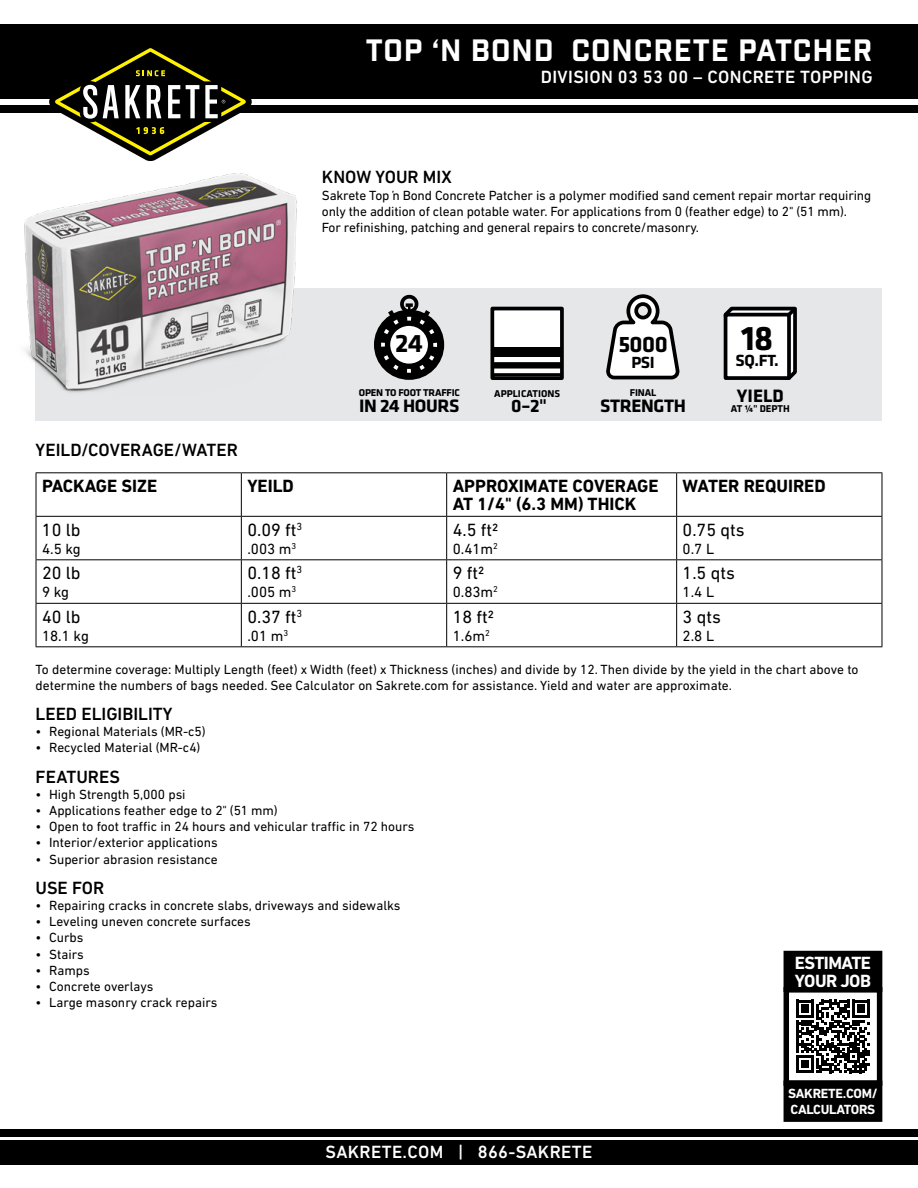
<style>
.page{position:relative;width:918px;height:1188px;background:#fff}
.page>*{position:absolute;margin:0;border:0;box-sizing:border-box;transform-origin:0 0}
.t1{font:30px "Industry Inc Base";letter-spacing:.03em;color:#fff}
.t2{font:700 26.1px "Klavika Basic";color:#000}
.t3{font:700 23.25px "Klavika Basic";color:#000}
.t4{font:700 18.6px "Klavika Basic";letter-spacing:-.02em;color:#000}
.t5{font:700 18px/18px "DIN Next LT Pro";color:#000}
.t6{font:18px "DIN Next LT Pro";color:#000}
.t7{font:500 18px "DIN Next LT Pro";color:#000}
.t8{font:500 18px "DIN Next LT Pro";letter-spacing:.02em;color:#fff}
.t9{font:700 18px/18px "DIN Next LT Pro";letter-spacing:-.03em;color:#fff}
.t10{font:700 16.8px "Klavika Basic";letter-spacing:-.02em;color:#000}
.t11{font:15px "DIN Next LT Pro";color:#000}
.t12{font:13.5px/16.2px "DIN Next LT Pro";color:#000}
.t13{font:700 13.5px/16.2px "DIN Next LT Pro";letter-spacing:-.02em;color:#fff}
.t14{font:700 10.2px "Klavika Basic";letter-spacing:-.02em;color:#000}
.t15{font:700 10.2px "Klavika Basic";color:#000}
</style>
<div class="page">
<div style="left:0;top:105px;width:918px;height:8px;background:#000"></div>
<div style="left:0;top:25px;width:918px;height:74px;background:#000"></div>
<div style="left:0;top:1130px;width:918px;height:7px;background:#000"></div>
<div style="left:0;top:1140px;width:918px;height:25px;background:#000"></div>
<svg style="left:49px;top:48px;width:203px;height:113px"></svg>
<div style="left:36px;top:288px;width:846px;height:132px;background:#e6e7e8"></div>
<img style="left:24px;top:173px;width:273px;height:240px">
<hr style="left:36px;top:472px;width:205px;height:1px;background:#000">
<hr style="left:36px;top:473px;width:1px;height:43px;background:#000">
<hr style="left:241px;top:472px;width:206px;height:1px;background:#000">
<hr style="left:241px;top:473px;width:1px;height:43px;background:#000">
<hr style="left:447px;top:472px;width:230px;height:1px;background:#000">
<hr style="left:446px;top:473px;width:1px;height:43px;background:#000">
<hr style="left:677px;top:472px;width:205px;height:1px;background:#000">
<hr style="left:676px;top:473px;width:1px;height:43px;background:#000">
<hr style="left:882px;top:473px;width:1px;height:43px;background:#000">
<hr style="left:36px;top:516px;width:205px;height:1px;background:#000">
<hr style="left:36px;top:517px;width:1px;height:42px;background:#000">
<hr style="left:241px;top:516px;width:206px;height:1px;background:#000">
<hr style="left:241px;top:517px;width:1px;height:42px;background:#000">
<hr style="left:447px;top:516px;width:230px;height:1px;background:#000">
<hr style="left:446px;top:517px;width:1px;height:42px;background:#000">
<hr style="left:677px;top:516px;width:205px;height:1px;background:#000">
<hr style="left:676px;top:517px;width:1px;height:42px;background:#000">
<hr style="left:882px;top:517px;width:1px;height:42px;background:#000">
<hr style="left:36px;top:559px;width:205px;height:1px;background:#000">
<hr style="left:36px;top:560px;width:1px;height:43px;background:#000">
<hr style="left:241px;top:559px;width:206px;height:1px;background:#000">
<hr style="left:241px;top:560px;width:1px;height:43px;background:#000">
<hr style="left:447px;top:559px;width:230px;height:1px;background:#000">
<hr style="left:446px;top:560px;width:1px;height:43px;background:#000">
<hr style="left:677px;top:559px;width:205px;height:1px;background:#000">
<hr style="left:676px;top:560px;width:1px;height:43px;background:#000">
<hr style="left:882px;top:560px;width:1px;height:43px;background:#000">
<hr style="left:36px;top:603px;width:205px;height:1px;background:#000">
<hr style="left:36px;top:604px;width:1px;height:42px;background:#000">
<hr style="left:241px;top:603px;width:206px;height:1px;background:#000">
<hr style="left:241px;top:604px;width:1px;height:42px;background:#000">
<hr style="left:447px;top:603px;width:230px;height:1px;background:#000">
<hr style="left:446px;top:604px;width:1px;height:42px;background:#000">
<hr style="left:677px;top:603px;width:205px;height:1px;background:#000">
<hr style="left:676px;top:604px;width:1px;height:42px;background:#000">
<hr style="left:882px;top:604px;width:1px;height:42px;background:#000">
<hr style="left:36px;top:646px;width:205px;height:1px;background:#000">
<hr style="left:241px;top:646px;width:206px;height:1px;background:#000">
<hr style="left:447px;top:646px;width:230px;height:1px;background:#000">
<hr style="left:677px;top:646px;width:205px;height:1px;background:#000">
<svg style="left:796px;top:1000px;width:74px;height:73px"></svg>
<div style="left:784px;top:987px;width:98px;height:99px;border:5px solid #000"></div>
<div style="left:786px;top:953px;width:94px;height:37px;background:#000"></div>
<div style="left:784px;top:951px;width:98px;height:41px;border:4px solid #000"></div>
<div style="left:786px;top:1083px;width:94px;height:37px;background:#000"></div>
<div style="left:784px;top:1081px;width:98px;height:41px;border:4px solid #000"></div>
<div style="left:492px;top:309px;width:70px;height:69px;background:#fff"></div>
<div style="left:492px;top:347px;width:70px;height:10px;background:#000"></div>
<div style="left:492px;top:362px;width:70px;height:7px;background:#000"></div>
<hr style="left:492px;top:373px;width:70px;height:3px;background:#000">
<div style="left:490px;top:307px;width:74px;height:73px;border:4px solid #000"></div>
<svg style="left:723px;top:306px;width:74px;height:74px;background:#b9b9b9"></svg>
<svg style="left:606px;top:294px;width:74px;height:86px"></svg>
<div style="left:376px;top:312px;width:66px;height:66px;background:#000;border-radius:50%"></div>
<div style="left:374px;top:310px;width:70px;height:70px;border:4px solid #000;border-radius:50%"></div>
<svg style="left:381px;top:294px;width:56px;height:79px"></svg>
<h1 class="t1" style="left:366px;top:32px;width:508px">TOP ‘N BOND CONCRETE PATCHER</h1>
<h3 class="t8" style="left:541px;top:66px;width:333px">DIVISION 03 53 00 – CONCRETE TOPPING</h3>
<h3 class="t7" style="left:322px;top:167px;width:132px">KNOW YOUR MIX</h3>
<p class="t12" style="left:322px;top:187px;width:551px">Sakrete Top ‘n Bond Concrete Patcher is a polymer modified sand cement repair mortar requiring only the addition of clean potable water. For applications from 0 (feather edge) to 2" (51 mm).<br>For refinishing, patching and general repairs to concrete/masonry.</p>
<h2 class="t2" style="left:395px;top:325px;width:29px">24</h2>
<p class="t14" style="left:359px;top:386px;width:103px">OPEN TO FOOT TRAFFIC</p>
<h3 class="t4" style="left:359px;top:393px;width:102px">IN 24 HOURS</h3>
<p class="t15" style="left:494px;top:386px;width:67px">APPLICATIONS</p>
<h3 class="t4" style="left:511px;top:393px;width:37px">0–2"</h3>
<h3 class="t3" style="left:618px;top:327px;width:51px">5000</h3>
<p class="t10" style="left:631px;top:350px;width:25px">PSI</p>
<p class="t14" style="left:630px;top:385px;width:28px">FINAL</p>
<h3 class="t4" style="left:600px;top:392px;width:87px">STRENGTH</h3>
<p class="t10" style="left:736px;top:348px;width:45px"><sup>18</sup>SQ.FT.</p>
<h3 class="t4" style="left:737px;top:382px;width:48px">YIELD</h3>
<p class="t14" style="left:731px;top:402px;width:60px">AT ¼" DEPTH</p>
<h3 class="t7" style="left:36px;top:439px;width:204px">YEILD/COVERAGE/WATER</h3>
<h3 class="t5" style="left:42px;top:477px;width:117px">PACKAGE SIZE</h3>
<h3 class="t5" style="left:247px;top:477px;width:48px">YEILD</h3>
<h3 class="t5" style="left:453px;top:477px;width:208px">APPROXIMATE COVERAGE<br>AT 1/4" (6.3 MM) THICK</h3>
<h3 class="t5" style="left:683px;top:477px;width:145px">WATER REQUIRED</h3>
<h3 class="t6" style="left:42px;top:519px;width:40px">10 lb</h3>
<p class="t11" style="left:42px;top:540px;width:40px">4.5 kg</p>
<h3 class="t6" style="left:247px;top:519px;width:56px">0.09 ft<sup>3</sup></h3>
<p class="t11" style="left:247px;top:540px;width:50px">.003 m<sup>3</sup></p>
<h3 class="t6" style="left:683px;top:519px;width:64px">0.75 qts</h3>
<p class="t11" style="left:683px;top:540px;width:33px">0.7 L</p>
<h3 class="t6" style="left:453px;top:519px;width:47px">4.5 ft2</h3>
<p class="t11" style="left:453px;top:540px;width:47px">0.41m<sup>2</sup></p>
<h3 class="t6" style="left:42px;top:563px;width:40px">20 lb</h3>
<p class="t11" style="left:42px;top:584px;width:29px">9 kg</p>
<h3 class="t6" style="left:247px;top:563px;width:56px">0.18 ft<sup>3</sup></h3>
<p class="t11" style="left:247px;top:584px;width:50px">.005 m<sup>3</sup></p>
<h3 class="t6" style="left:453px;top:563px;width:33px">9 ft2</h3>
<p class="t11" style="left:453px;top:584px;width:47px">0.83m<sup>2</sup></p>
<h3 class="t6" style="left:683px;top:563px;width:54px">1.5 qts</h3>
<p class="t11" style="left:683px;top:584px;width:33px">1.4 L</p>
<h3 class="t6" style="left:247px;top:606px;width:56px">0.37 ft<sup>3</sup></h3>
<p class="t11" style="left:247px;top:627px;width:42px">.01 m<sup>3</sup></p>
<h3 class="t6" style="left:683px;top:606px;width:40px">3 qts</h3>
<p class="t11" style="left:683px;top:627px;width:33px">2.8 L</p>
<p class="t12" style="left:36px;top:661px;width:824px">To determine coverage: Multiply Length (feet) x Width (feet) x Thickness (inches) and divide by 12. Then divide by the yield in the chart above to determine the numbers of bags needed. See Calculator on Sakrete.com for assistance. Yield and water are approximate.</p>
<h3 class="t6" style="left:42px;top:606px;width:40px">40 lb</h3>
<p class="t11" style="left:42px;top:627px;width:48px">18.1 kg</p>
<h3 class="t6" style="left:453px;top:606px;width:43px">18 ft2</h3>
<p class="t11" style="left:453px;top:627px;width:39px">1.6m<sup>2</sup></p>
<h3 class="t7" style="left:36px;top:703px;width:138px">LEED ELIGIBILITY</h3>
<p class="t12" style="left:36px;top:723px;width:172px">• Regional Materials (MR-c5)</p>
<p class="t12" style="left:36px;top:739px;width:166px">• Recycled Material (MR-c4)</p>
<h3 class="t7" style="left:36px;top:766px;width:86px">FEATURES</h3>
<p class="t12" style="left:36px;top:786px;width:152px">• High Strength 5,000 psi</p>
<p class="t12" style="left:36px;top:802px;width:243px">• Applications feather edge to 2" (51 mm)</p>
<p class="t12" style="left:36px;top:818px;width:380px">• Open to foot traffic in 24 hours and vehicular traffic in 72 hours</p>
<p class="t12" style="left:36px;top:834px;width:184px">• Interior/exterior applications</p>
<p class="t12" style="left:36px;top:851px;width:184px">• Superior abrasion resistance</p>
<h3 class="t7" style="left:36px;top:877px;width:70px">USE FOR</h3>
<p class="t12" style="left:36px;top:897px;width:366px">• Repairing cracks in concrete slabs, driveways and sidewalks</p>
<p class="t12" style="left:36px;top:913px;width:217px">• Leveling uneven concrete surfaces</p>
<p class="t12" style="left:36px;top:930px;width:49px">• Curbs</p>
<p class="t12" style="left:36px;top:946px;width:50px">• Stairs</p>
<p class="t12" style="left:36px;top:962px;width:56px">• Ramps</p>
<p class="t12" style="left:36px;top:978px;width:119px">• Concrete overlays</p>
<p class="t12" style="left:36px;top:994px;width:183px">• Large masonry crack repairs</p>
<h3 class="t8" style="left:326px;top:1141px;width:268px">SAKRETE.COM | 866-SAKRETE</h3>
<h3 class="t9" style="left:795px;top:954px;width:78px">ESTIMATE<br>YOUR JOB</h3>
<p class="t13" style="left:788px;top:1085px;width:91px">SAKRETE.COM/<br>CALCULATORS</p>
</div>
